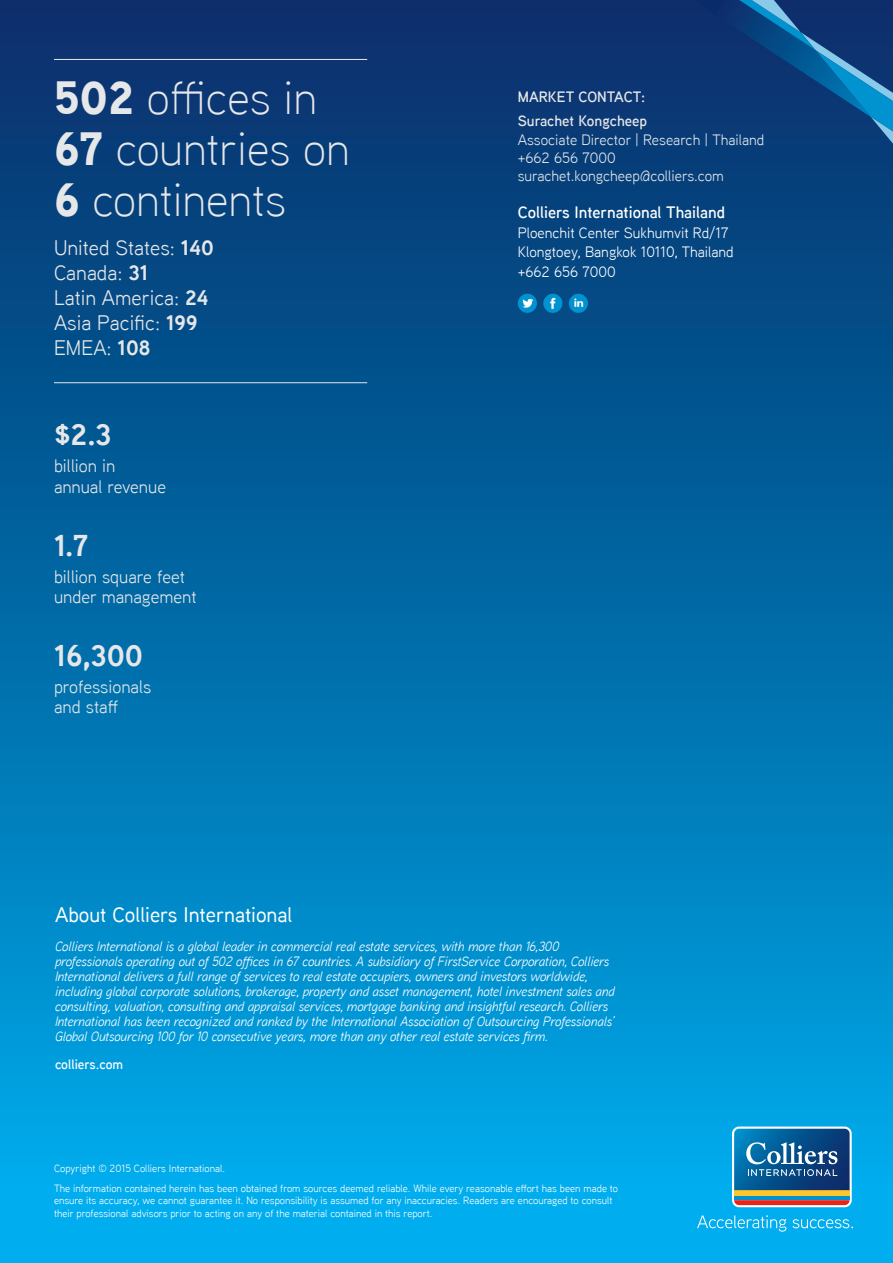
<style>
.page{position:relative;width:893px;height:1263px;background:#fff}
.page>*{position:absolute;margin:0;border:0;box-sizing:border-box;transform-origin:0 0}
.t1{font:300 46.5px/51px "Aaux Next";color:#e6e7e9}
.t2{font:700 30px "Aaux Next";color:#e6e7e9}
.t3{font:21px/25.2px "Aaux Next";color:#e6e7e9}
.t4{font:500 21px "Aaux Next";color:#fff}
.t5{font:18px/20.2px "Aaux Next";color:#e6e7e9}
.t6{font:600 16.5px "Aaux Next";color:#fff}
.t7{font:15px/18px "Aaux Next";color:#e6e7e9}
.t8{font:15px/19.5px "Aaux Next";color:#fff}
.t9{font:600 15px/24.8px "Aaux Next";color:#e6e7e9}
.t10{font:italic 13.5px/15px "Aaux Next";color:#fff}
.t11{font:600 13.5px "Aaux Next";color:#fff}
.t12{font:10.5px/19.4px "Aaux Next";color:#fff}
.s1{font-weight:900}
.s2{font-weight:700}
</style>
<div class="page">
<div style="left:0;top:0;width:893px;height:1263px;background:linear-gradient(to bottom,#072b65,#00b1f0)"></div>
<svg style="left:693px;top:0;width:200px;height:144px;background:#0e447f"></svg>
<svg style="left:697px;top:1215px;width:89px;height:16px"></svg>
<svg style="left:793px;top:1219px;width:60px;height:9px"></svg>
<svg style="left:732px;top:1126px;width:120px;height:81px;background:#4b7696"></svg>
<hr style="left:54px;top:59px;width:313px;height:1px;background:#e6e7e9">
<hr style="left:54px;top:382px;width:313px;height:1px;background:#e6e7e9">
<div style="left:543px;top:294px;width:19px;height:19px;background:#0093d0;border-radius:50%"></div>
<svg style="left:550px;top:298px;width:5px;height:11px"></svg>
<div style="left:518px;top:294px;width:19px;height:19px;background:#0093d0;border-radius:50%"></div>
<svg style="left:522px;top:299px;width:11px;height:9px"></svg>
<div style="left:569px;top:294px;width:19px;height:19px;background:#0093d0;border-radius:50%"></div>
<svg style="left:574px;top:298px;width:9px;height:9px"></svg>
<p class="t1" style="left:54px;top:70px;width:297px"><span class="s1">502</span> offices in<br><span class="s1">67</span> countries on<br><span class="s1">6</span> continents</p>
<p class="t3" style="left:54px;top:234px;width:161px">United States: <span class="s2">140<br></span>Canada: <span class="s2">31<br></span>Latin America: <span class="s2">24<br></span>Asia Pacific: <span class="s2">199<br></span>EMEA: <span class="s2">108</span></p>
<p class="t2" style="left:54px;top:414px;width:59px">$2.3</p>
<p class="t5" style="left:54px;top:455px;width:114px">billion in annual revenue</p>
<p class="t2" style="left:54px;top:524px;width:36px">1.7</p>
<p class="t5" style="left:54px;top:566px;width:144px">billion square feet under management</p>
<p class="t2" style="left:54px;top:634px;width:91px">16,300</p>
<p class="t5" style="left:54px;top:676px;width:99px">professionals and staff</p>
<p class="t9" style="left:518px;top:84px;width:131px">MARKET CONTACT:<br>Surachet Kongcheep</p>
<p class="t7" style="left:518px;top:130px;width:248px">Associate Director | Research | Thailand +662 656 7000 surachet.kongcheep@colliers.com</p>
<p class="t6" style="left:518px;top:201px;width:209px">Colliers International Thailand</p>
<p class="t8" style="left:518px;top:222px;width:217px">Ploenchit Center Sukhumvit Rd/17<br>Klongtoey, Bangkok 10110, Thailand +662 656 7000</p>
<p class="t4" style="left:55px;top:901px;width:239px">About Colliers International</p>
<p class="t10" style="left:55px;top:938px;width:561px">Colliers International is a global leader in commercial real estate services, with more than 16,300 professionals operating out of 502 offices in 67 countries. A subsidiary of FirstService Corporation, Colliers International delivers a full range of services to real estate occupiers, owners and investors worldwide, including global corporate solutions, brokerage, property and asset management, hotel investment sales and consulting, valuation, consulting and appraisal services, mortgage banking and insightful research. Colliers International has been recognized and ranked by the International Association of Outsourcing Professionals’ Global Outsourcing 100 for 10 consecutive years, more than any other real estate services firm.</p>
<p class="t11" style="left:55px;top:1055px;width:70px">colliers.com</p>
<p class="t12" style="left:54px;top:1158px;width:566px">Copyright © 2015 Colliers International.<br>The information contained herein has been obtained from sources deemed reliable. While every reasonable effort has been made to</p>
<p class="t12" style="left:54px;top:1194px;width:560px;line-height:12.6px">ensure its accuracy, we cannot guarantee it. No responsibility is assumed for any inaccuracies. Readers are encouraged to consult their professional advisors prior to acting on any of the material contained in this report.</p>
</div>
